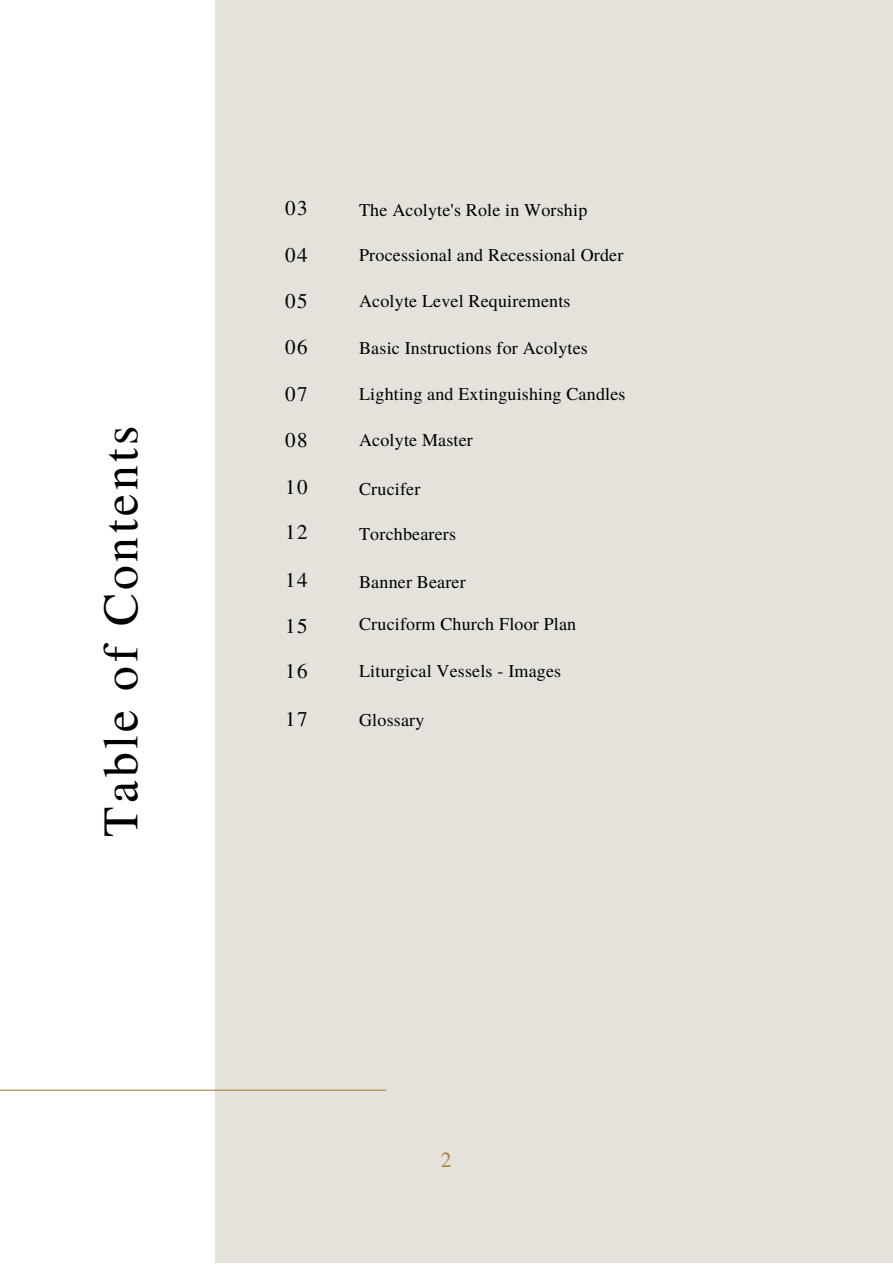
<style>
.page{position:relative;width:893px;height:1264px;background:#fff}
.page>*{position:absolute;margin:0;border:0;box-sizing:border-box;transform-origin:0 0}
.t1{font:49.65px "Te X Gyre Termes";letter-spacing:.07em;color:#000}
.t2{font:21.6px "Te X Gyre Termes";color:#a68245}
.t3{font:21px "Te X Gyre Termes";letter-spacing:.08em;color:#000}
.t4{font:18px "Te X Gyre Termes";letter-spacing:.01em;color:#000}
</style>
<div class="page">
<div style="left:0;top:0;width:892px;height:1262px;background:#e4e2da"></div>
<div style="left:0;top:0;width:215px;height:1262px;background:#fff"></div>
<hr style="left:0;top:1089px;width:385px;height:1px;background:#a68245">
<h1 class="t1" style="left:85px;top:836px;width:412px;rotate:-90deg">Table of Contents</h1>
<p class="t3" style="left:285px;top:193px;width:24px">03</p>
<p class="t4" style="left:359px;top:197px;width:230px">The Acolyte's Role in Worship</p>
<p class="t3" style="left:285px;top:239px;width:24px">04</p>
<p class="t4" style="left:359px;top:242px;width:266px">Processional and Recessional Order</p>
<p class="t3" style="left:285px;top:286px;width:24px">05</p>
<p class="t4" style="left:359px;top:288px;width:213px">Acolyte Level Requirements</p>
<p class="t3" style="left:285px;top:332px;width:24px">06</p>
<p class="t4" style="left:359px;top:334px;width:230px">Basic Instructions for Acolytes</p>
<p class="t3" style="left:285px;top:378px;width:24px">07</p>
<p class="t4" style="left:359px;top:381px;width:268px">Lighting and Extinguishing Candles</p>
<p class="t3" style="left:285px;top:425px;width:24px">08</p>
<p class="t4" style="left:359px;top:427px;width:115px">Acolyte Master</p>
<p class="t3" style="left:285px;top:472px;width:24px">10</p>
<p class="t4" style="left:359px;top:476px;width:63px">Crucifer</p>
<p class="t3" style="left:285px;top:517px;width:24px">12</p>
<p class="t4" style="left:359px;top:520px;width:98px">Torchbearers</p>
<p class="t3" style="left:285px;top:565px;width:24px">14</p>
<p class="t4" style="left:359px;top:569px;width:108px">Banner Bearer</p>
<p class="t3" style="left:285px;top:610px;width:24px">15</p>
<p class="t4" style="left:359px;top:611px;width:218px">Cruciform Church Floor Plan</p>
<p class="t3" style="left:285px;top:656px;width:24px">16</p>
<p class="t3" style="left:285px;top:704px;width:24px">17</p>
<p class="t4" style="left:359px;top:707px;width:67px">Glossary</p>
<p class="t4" style="left:359px;top:658px;width:203px">Liturgical Vessels - Images</p>
<p class="t2" style="left:441px;top:1144px;width:12px">2</p>
</div>
